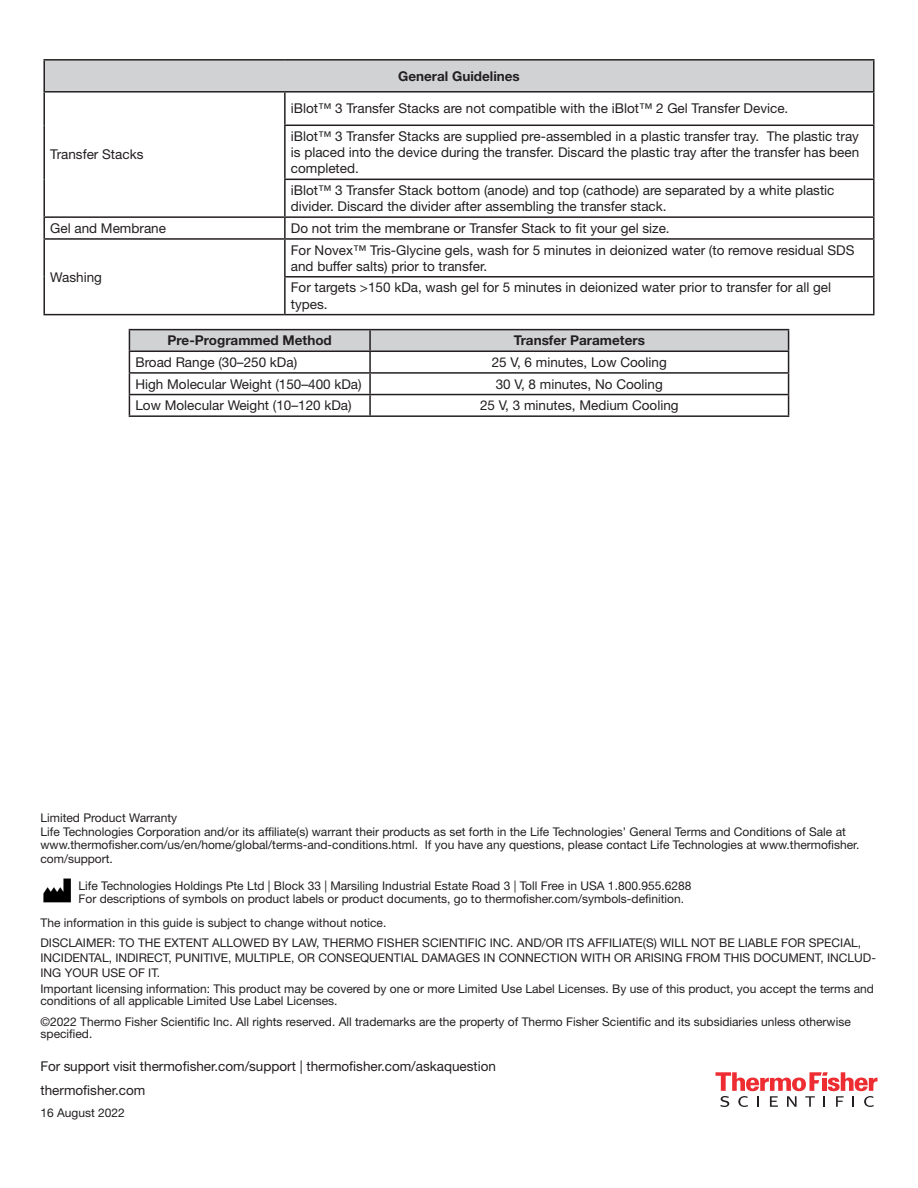
<style>
.page{position:relative;width:918px;height:1188px;background:#fff}
.page>*{position:absolute;margin:0;border:0;box-sizing:border-box;transform-origin:0 0}
.t1{font:13.5px/16.2px "Helvetica Neue LT Std";color:#231f20}
.t2{font:700 13.5px "Helvetica Neue LT Std";color:#231f20}
.Corporate_Address{font:12px/13.5px "Helvetica Neue LT Std";color:#231f20}
</style>
<div class="page">
<img style="left:43px;top:878px;width:28px;height:25px">
<div style="left:44px;top:60px;width:830px;height:32px;background:#d1d2d4"></div>
<hr style="left:43px;top:59px;width:242px;height:2px;background:#231f20">
<hr style="left:43px;top:61px;width:2px;height:30px;background:#231f20">
<hr style="left:285px;top:59px;width:590px;height:2px;background:#231f20">
<hr style="left:873px;top:61px;width:2px;height:30px;background:#231f20">
<hr style="left:43px;top:91px;width:242px;height:2px;background:#231f20">
<hr style="left:43px;top:93px;width:2px;height:32px;background:#231f20">
<hr style="left:285px;top:91px;width:590px;height:2px;background:#231f20">
<hr style="left:284px;top:93px;width:2px;height:32px;background:#231f20">
<hr style="left:873px;top:93px;width:2px;height:32px;background:#231f20">
<hr style="left:43px;top:125px;width:2px;height:54px;background:#231f20">
<hr style="left:284px;top:125px;width:591px;height:1px;background:#231f20">
<hr style="left:284px;top:126px;width:2px;height:53px;background:#231f20">
<hr style="left:873px;top:126px;width:2px;height:53px;background:#231f20">
<hr style="left:43px;top:179px;width:2px;height:37px;background:#231f20">
<hr style="left:284px;top:179px;width:591px;height:1px;background:#231f20">
<hr style="left:284px;top:180px;width:2px;height:36px;background:#231f20">
<hr style="left:873px;top:180px;width:2px;height:36px;background:#231f20">
<hr style="left:43px;top:216px;width:242px;height:2px;background:#231f20">
<hr style="left:43px;top:218px;width:2px;height:20px;background:#231f20">
<hr style="left:285px;top:216px;width:590px;height:2px;background:#231f20">
<hr style="left:284px;top:218px;width:2px;height:20px;background:#231f20">
<hr style="left:873px;top:218px;width:2px;height:20px;background:#231f20">
<hr style="left:43px;top:238px;width:242px;height:2px;background:#231f20">
<hr style="left:43px;top:240px;width:2px;height:37px;background:#231f20">
<hr style="left:285px;top:238px;width:590px;height:2px;background:#231f20">
<hr style="left:284px;top:240px;width:2px;height:36px;background:#231f20">
<hr style="left:873px;top:240px;width:2px;height:36px;background:#231f20">
<hr style="left:43px;top:277px;width:2px;height:37px;background:#231f20">
<hr style="left:284px;top:276px;width:591px;height:2px;background:#231f20">
<hr style="left:284px;top:278px;width:2px;height:36px;background:#231f20">
<hr style="left:873px;top:278px;width:2px;height:36px;background:#231f20">
<hr style="left:43px;top:314px;width:242px;height:1px;background:#231f20">
<hr style="left:285px;top:314px;width:590px;height:1px;background:#231f20">
<hr style="left:129px;top:329px;width:241px;height:1px;background:#231f20">
<hr style="left:370px;top:329px;width:419px;height:1px;background:#231f20">
<svg style="left:129px;top:330px;width:660px;height:85px"></svg>
<hr style="left:129px;top:415px;width:241px;height:2px;background:#231f20">
<hr style="left:370px;top:415px;width:419px;height:2px;background:#231f20">
<svg style="left:716px;top:1072px;width:161px;height:35px"></svg>
<p class="t1" style="left:50px;top:146px;width:95px">Transfer Stacks</p>
<p class="t2" style="left:398px;top:67px;width:123px">General Guidelines</p>
<p class="t1" style="left:291px;top:100px;width:499px">iBlot™ 3 Transfer Stacks are not compatible with the iBlot™ 2 Gel Transfer Device.</p>
<p class="t1" style="left:291px;top:128px;width:570px;text-align:justify">iBlot™ 3 Transfer Stacks are supplied pre-assembled in a plastic transfer tray. The plastic tray is placed into the device during the transfer. Discard the plastic tray after the transfer has been completed.</p>
<p class="t1" style="left:291px;top:182px;width:545px">iBlot™ 3 Transfer Stack bottom (anode) and top (cathode) are separated by a white plastic divider. Discard the divider after assembling the transfer stack.</p>
<p class="t1" style="left:50px;top:220px;width:117px">Gel and Membrane</p>
<p class="t1" style="left:291px;top:220px;width:380px">Do not trim the membrane or Transfer Stack to fit your gel size.</p>
<p class="t1" style="left:50px;top:268px;width:53px">Washing</p>
<p class="t1" style="left:291px;top:241px;width:565px">For Novex™ Tris-Glycine gels, wash for 5 minutes in deionized water (to remove residual SDS and buffer salts) prior to transfer.</p>
<p class="t1" style="left:291px;top:279px;width:542px">For targets &gt;150 kDa, wash gel for 5 minutes in deionized water prior to transfer for all gel types.</p>
<p class="t2" style="left:168px;top:332px;width:166px">Pre-Programmed Method</p>
<p class="t2" style="left:514px;top:332px;width:133px">Transfer Parameters</p>
<p class="t1" style="left:135px;top:354px;width:163px">Broad Range (30–250 kDa)</p>
<p class="t1" style="left:492px;top:354px;width:177px">25 V, 6 minutes, Low Cooling</p>
<p class="t1" style="left:135px;top:375px;width:228px">High Molecular Weight (150–400 kDa)</p>
<p class="t1" style="left:496px;top:375px;width:169px">30 V, 8 minutes, No Cooling</p>
<p class="t1" style="left:135px;top:397px;width:218px">Low Molecular Weight (10–120 kDa)</p>
<p class="t1" style="left:480px;top:397px;width:200px">25 V, 3 minutes, Medium Cooling</p>
<p class="Corporate_Address" style="left:40px;top:811px;width:138px">Limited Product Warranty</p>
<p class="Corporate_Address" style="left:40px;top:824px;width:820px">Life Technologies Corporation and/or its affiliate(s) warrant their products as set forth in the Life Technologies’ General Terms and Conditions of Sale at www.thermofisher.com/us/en/home/global/terms-and-conditions.html. If you have any questions, please contact Life Technologies at www.thermofisher. com/support.</p>
<p class="Corporate_Address" style="left:79px;top:878px;width:614px">Life Technologies Holdings Pte Ltd | Block 33 | Marsiling Industrial Estate Road 3 | Toll Free in USA 1.800.955.6288<br>For descriptions of symbols on product labels or product documents, go to thermofisher.com/symbols-definition.</p>
<p class="Corporate_Address" style="left:40px;top:916px;width:347px">The information in this guide is subject to change without notice.</p>
<p class="Corporate_Address" style="left:40px;top:935px;width:837px;line-height:15px">DISCLAIMER: TO THE EXTENT ALLOWED BY LAW, THERMO FISHER SCIENTIFIC INC. AND/OR ITS AFFILIATE(S) WILL NOT BE LIABLE FOR SPECIAL,<br>INCIDENTAL, INDIRECT, PUNITIVE, MULTIPLE, OR CONSEQUENTIAL DAMAGES IN CONNECTION WITH OR ARISING FROM THIS DOCUMENT, INCLUD-<br>ING YOUR USE OF IT.</p>
<p class="Corporate_Address" style="left:40px;top:983px;width:835px;line-height:12px">Important licensing information: This product may be covered by one or more Limited Use Label Licenses. By use of this product, you accept the terms and conditions of all applicable Limited Use Label Licenses.</p>
<p class="Corporate_Address" style="left:41px;top:1015px;width:812px;line-height:12px">©2022 Thermo Fisher Scientific Inc. All rights reserved. All trademarks are the property of Thermo Fisher Scientific and its subsidiaries unless otherwise specified.</p>
<p class="t1" style="left:40px;top:1053px;width:457px;line-height:24px">For support visit thermofisher.com/support | thermofisher.com/askaquestion thermofisher.com</p>
<p class="Corporate_Address" style="left:40px;top:1106px;width:86px">16 August 2022</p>
</div>
